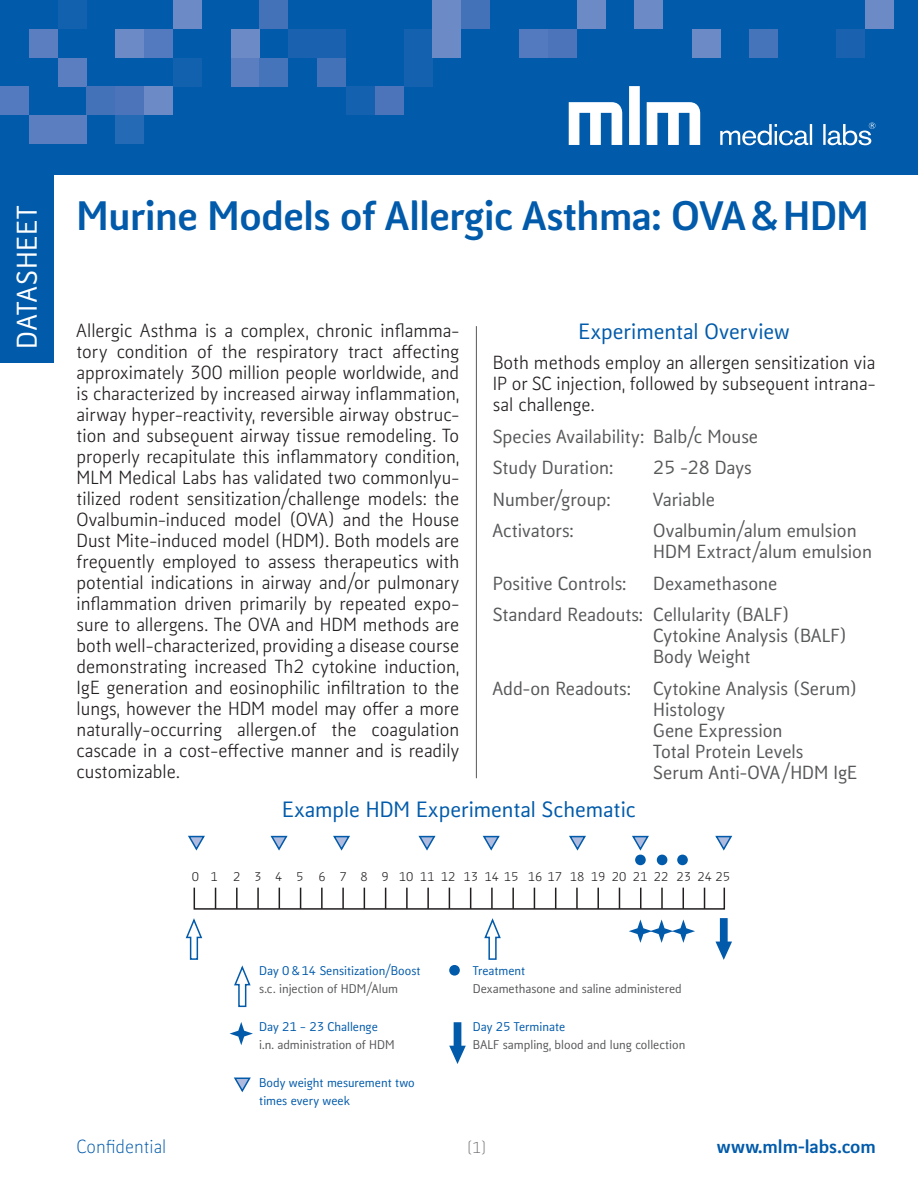
<style>
.page{position:relative;width:918px;height:1188px;background:#fff}
.page>*{position:absolute;margin:0;border:0;box-sizing:border-box;transform-origin:0 0}
.t1{font:800 39px "Kofi Pure Sans";letter-spacing:-.01em;color:#015aaa}
.t2{font:500 27px "Kofi Pure Sans";letter-spacing:.025em;color:#fff}
.t3{font:500 21px "Kofi Pure Sans";color:#015aaa}
.t4{font:18px/21px "Kofi Pure Sans";color:#231f20;text-align:justify}
.t5{font:500 18px "Kofi Pure Sans";color:#57585a}
.t6{font:800 18px "Kofi Pure Sans";color:#015aaa}
.t7{font:300 18px "Kofi Pure Sans";color:#015aaa}
.t8{font:300 15px "Kofi Pure Sans";color:#6c6d70}
.t9{font:500 12px "Kofi Pure Sans";color:#57585a}
.t10{font:500 12px/18px "Kofi Pure Sans";color:#015aaa}
.t11{font:12px "Kofi Pure Sans";color:#231f20}
</style>
<div class="page">
<div style="left:0;top:0;width:918px;height:175px;background:#015aaa"></div>
<div style="left:29px;top:29px;width:29px;height:29px;background:#5b7ec0"></div>
<div style="left:115px;top:29px;width:29px;height:29px;background:#6c8bc6"></div>
<div style="left:144px;top:29px;width:29px;height:29px;background:#537abe"></div>
<div style="left:231px;top:29px;width:28px;height:29px;background:#6c8bc6"></div>
<div style="left:288px;top:29px;width:29px;height:29px;background:#1a61af"></div>
<div style="left:317px;top:29px;width:29px;height:29px;background:#1a61af"></div>
<div style="left:404px;top:29px;width:28px;height:29px;background:#1361af"></div>
<div style="left:432px;top:29px;width:29px;height:29px;background:#6c8bc6"></div>
<div style="left:548px;top:29px;width:29px;height:29px;background:#4c74ba"></div>
<div style="left:519px;top:29px;width:29px;height:29px;background:#537abe"></div>
<div style="left:58px;top:58px;width:28px;height:28px;background:#5b7ec0"></div>
<div style="left:173px;top:58px;width:29px;height:28px;background:#1161af"></div>
<div style="left:231px;top:58px;width:28px;height:28px;background:#5b7ec0"></div>
<div style="left:259px;top:58px;width:29px;height:28px;background:#4674ba"></div>
<div style="left:317px;top:58px;width:29px;height:28px;background:#4372b9"></div>
<div style="left:404px;top:58px;width:28px;height:28px;background:#1361af"></div>
<div style="left:86px;top:86px;width:29px;height:29px;background:#4372b9"></div>
<div style="left:115px;top:86px;width:29px;height:29px;background:#4c74ba"></div>
<div style="left:144px;top:86px;width:29px;height:29px;background:#6c8bc6"></div>
<div style="left:346px;top:86px;width:29px;height:29px;background:#1361af"></div>
<div style="left:375px;top:86px;width:29px;height:29px;background:#4c74ba"></div>
<div style="left:0;top:86px;width:29px;height:29px;background:#537abe"></div>
<div style="left:29px;top:115px;width:29px;height:29px;background:#5b7ec0"></div>
<div style="left:58px;top:115px;width:28px;height:29px;background:#5b7ec0"></div>
<div style="left:115px;top:115px;width:29px;height:29px;background:#246ab4"></div>
<div style="left:58px;top:0;width:28px;height:29px;background:#1161af"></div>
<div style="left:173px;top:0;width:29px;height:29px;background:#6c8bc6"></div>
<div style="left:634px;top:0;width:29px;height:29px;background:#6c8bc6"></div>
<div style="left:259px;top:0;width:29px;height:29px;background:#4372b9"></div>
<div style="left:432px;top:0;width:29px;height:29px;background:#6c8bc6"></div>
<div style="left:692px;top:29px;width:29px;height:29px;background:#6c8bc6"></div>
<div style="left:750px;top:29px;width:28px;height:29px;background:#4674ba"></div>
<div style="left:836px;top:29px;width:29px;height:29px;background:#1a61af"></div>
<div style="left:865px;top:0;width:29px;height:29px;background:#6c8bc6"></div>
<div style="left:461px;top:0;width:29px;height:29px;background:#4372b9"></div>
<div style="left:577px;top:0;width:28px;height:29px;background:#6c8bc6"></div>
<svg style="left:569px;top:86px;width:131px;height:59px"></svg>
<svg style="left:720px;top:122px;width:155px;height:23px"></svg>
<div style="left:0;top:172px;width:54px;height:191px;background:#015aaa"></div>
<div style="left:194px;top:887px;width:531px;height:23px;border:2px solid #231f20"></div>
<svg style="left:215px;top:888px;width:1px;height:21px"></svg>
<hr style="left:236px;top:888px;width:2px;height:21px;background:#231f20">
<hr style="left:257px;top:888px;width:2px;height:21px;background:#231f20">
<svg style="left:279px;top:888px;width:1px;height:21px"></svg>
<svg style="left:300px;top:888px;width:1px;height:21px"></svg>
<hr style="left:321px;top:888px;width:2px;height:21px;background:#231f20">
<hr style="left:342px;top:888px;width:2px;height:21px;background:#231f20">
<svg style="left:364px;top:888px;width:1px;height:21px"></svg>
<svg style="left:385px;top:888px;width:1px;height:21px"></svg>
<hr style="left:406px;top:888px;width:2px;height:21px;background:#231f20">
<hr style="left:427px;top:888px;width:2px;height:21px;background:#231f20">
<svg style="left:449px;top:888px;width:1px;height:21px"></svg>
<svg style="left:470px;top:888px;width:1px;height:21px"></svg>
<hr style="left:491px;top:888px;width:2px;height:21px;background:#231f20">
<hr style="left:512px;top:888px;width:2px;height:21px;background:#231f20">
<svg style="left:534px;top:888px;width:1px;height:21px"></svg>
<svg style="left:555px;top:888px;width:1px;height:21px"></svg>
<hr style="left:576px;top:888px;width:2px;height:21px;background:#231f20">
<hr style="left:597px;top:888px;width:2px;height:21px;background:#231f20">
<svg style="left:619px;top:888px;width:1px;height:21px"></svg>
<svg style="left:640px;top:888px;width:1px;height:21px"></svg>
<hr style="left:661px;top:888px;width:2px;height:21px;background:#231f20">
<svg style="left:683px;top:888px;width:1px;height:21px"></svg>
<svg style="left:704px;top:888px;width:1px;height:21px"></svg>
<svg style="left:270px;top:835px;width:18px;height:16px"></svg>
<svg style="left:333px;top:835px;width:17px;height:16px"></svg>
<svg style="left:418px;top:835px;width:18px;height:16px"></svg>
<svg style="left:483px;top:835px;width:17px;height:16px"></svg>
<svg style="left:569px;top:835px;width:17px;height:16px"></svg>
<svg style="left:715px;top:835px;width:17px;height:16px"></svg>
<svg style="left:715px;top:918px;width:17px;height:42px"></svg>
<svg style="left:185px;top:918px;width:18px;height:42px"></svg>
<svg style="left:484px;top:918px;width:17px;height:42px"></svg>
<svg style="left:188px;top:835px;width:17px;height:16px"></svg>
<svg style="left:632px;top:835px;width:17px;height:31px"></svg>
<svg style="left:656px;top:854px;width:12px;height:12px"></svg>
<svg style="left:677px;top:854px;width:11px;height:12px"></svg>
<svg style="left:629px;top:919px;width:66px;height:24px"></svg>
<svg style="left:449px;top:965px;width:11px;height:11px"></svg>
<svg style="left:234px;top:965px;width:17px;height:43px"></svg>
<svg style="left:449px;top:1022px;width:17px;height:42px"></svg>
<svg style="left:230px;top:1022px;width:23px;height:23px"></svg>
<svg style="left:234px;top:1077px;width:17px;height:16px"></svg>
<hr style="left:476px;top:326px;width:1px;height:452px;background:#57585a">
<p class="t2" style="left:9px;top:349px;width:145px;rotate:-90deg">DATASHEET</p>
<p class="t1" style="left:77px;top:188px;width:794px">Murine Models of Allergic Asthma: OVA &amp; HDM</p>
<p class="t4" style="left:77px;top:320px;width:384px">Allergic Asthma is a complex, chronic inflamma&shy;tory condition of the respiratory tract affecting approximately 300 million people worldwide, and is characterized by increased airway inflammation, airway hyper-reactivity, reversible airway obstruc&shy;tion and subsequent airway tissue remodeling. To properly recapitulate this inflammatory condition, MLM Medical Labs has validated two commonlyu&shy;tilized rodent sensitization/challenge models: the Ovalbumin-induced model (OVA) and the House Dust Mite-induced model (HDM). Both models are frequently employed to assess therapeutics with potential indications in airway and/or pulmonary inflammation driven primarily by repeated expo&shy;sure to allergens. The OVA and HDM methods are both well-characterized, providing a disease course demonstrating increased Th2 cytokine induction, IgE generation and eosinophilic infiltration to the lungs, however the HDM model may offer a more naturally-occurring allergen.of the coagulation cascade in a cost-effective manner and is readily customizable.</p>
<p class="t3" style="left:579px;top:318px;width:213px">Experimental Overview</p>
<p class="t4" style="left:493px;top:352px;width:384px">Both methods employ an allergen sensitization via IP or SC injection, followed by subsequent intrana&shy;sal challenge.</p>
<p class="t5" style="left:493px;top:424px;width:267px">Species Availability: Balb/c Mouse</p>
<p class="t5" style="left:493px;top:456px;width:122px">Study Duration:</p>
<p class="t5" style="left:653px;top:456px;width:100px">25 -28 Days</p>
<p class="t5" style="left:493px;top:487px;width:119px">Number/group:</p>
<p class="t5" style="left:653px;top:487px;width:63px">Variable</p>
<p class="t5" style="left:493px;top:519px;width:83px">Activators:</p>
<p class="t5" style="left:653px;top:519px;width:205px">Ovalbumin/alum emulsion</p>
<p class="t5" style="left:653px;top:540px;width:220px">HDM Extract/alum emulsion</p>
<p class="t5" style="left:493px;top:571px;width:135px">Positive Controls:</p>
<p class="t5" style="left:653px;top:571px;width:126px">Dexamethasone</p>
<p class="t5" style="left:493px;top:603px;width:298px">Standard Readouts: Cellularity (BALF)</p>
<p class="t5" style="left:653px;top:624px;width:195px">Cytokine Analysis (BALF)</p>
<p class="t5" style="left:653px;top:645px;width:99px">Body Weight</p>
<p class="t5" style="left:493px;top:676px;width:366px">Add-on Readouts: Cytokine Analysis (Serum)</p>
<p class="t5" style="left:653px;top:697px;width:73px">Histology</p>
<p class="t5" style="left:653px;top:718px;width:131px">Gene Expression</p>
<p class="t5" style="left:653px;top:739px;width:152px">Total Protein Levels</p>
<p class="t5" style="left:653px;top:760px;width:206px">Serum Anti-OVA/HDM IgE</p>
<p class="t3" style="left:282px;top:795px;width:355px">Example HDM Experimental Schematic</p>
<p class="t11" style="left:192px;top:869px;width:28px">0 1</p>
<p class="t11" style="left:233px;top:869px;width:72px">2345</p>
<p class="t11" style="left:319px;top:869px;width:413px">6 7 8 9 10 11 12 13 1415 1617 18 19 20 21 22 23 2425</p>
<p class="t10" style="left:259px;top:962px;width:163px">Day 0 &amp; 14 Sensitization/Boost</p>
<p class="t9" style="left:259px;top:981px;width:140px">s.c. injection of HDM/Alum</p>
<p class="t10" style="left:259px;top:1018px;width:120px">Day 21 – 23 Challenge</p>
<p class="t9" style="left:259px;top:1037px;width:137px">i.n. administration of HDM</p>
<p class="t10" style="left:259px;top:1074px;width:157px">Body weight mesurement two times every week</p>
<p class="t10" style="left:473px;top:962px;width:54px">Treatment</p>
<p class="t9" style="left:473px;top:981px;width:210px">Dexamethasone and saline administered</p>
<p class="t10" style="left:473px;top:1018px;width:94px">Day 25 Terminate</p>
<p class="t9" style="left:473px;top:1037px;width:214px">BALF sampling, blood and lung collection</p>
<p class="t7" style="left:77px;top:1136px;width:91px">Confidential</p>
<p class="t6" style="left:717px;top:1134px;width:160px">www.mlm-labs.com</p>
<p class="t8" style="left:467px;top:1138px;width:21px">[1]</p>
</div>
